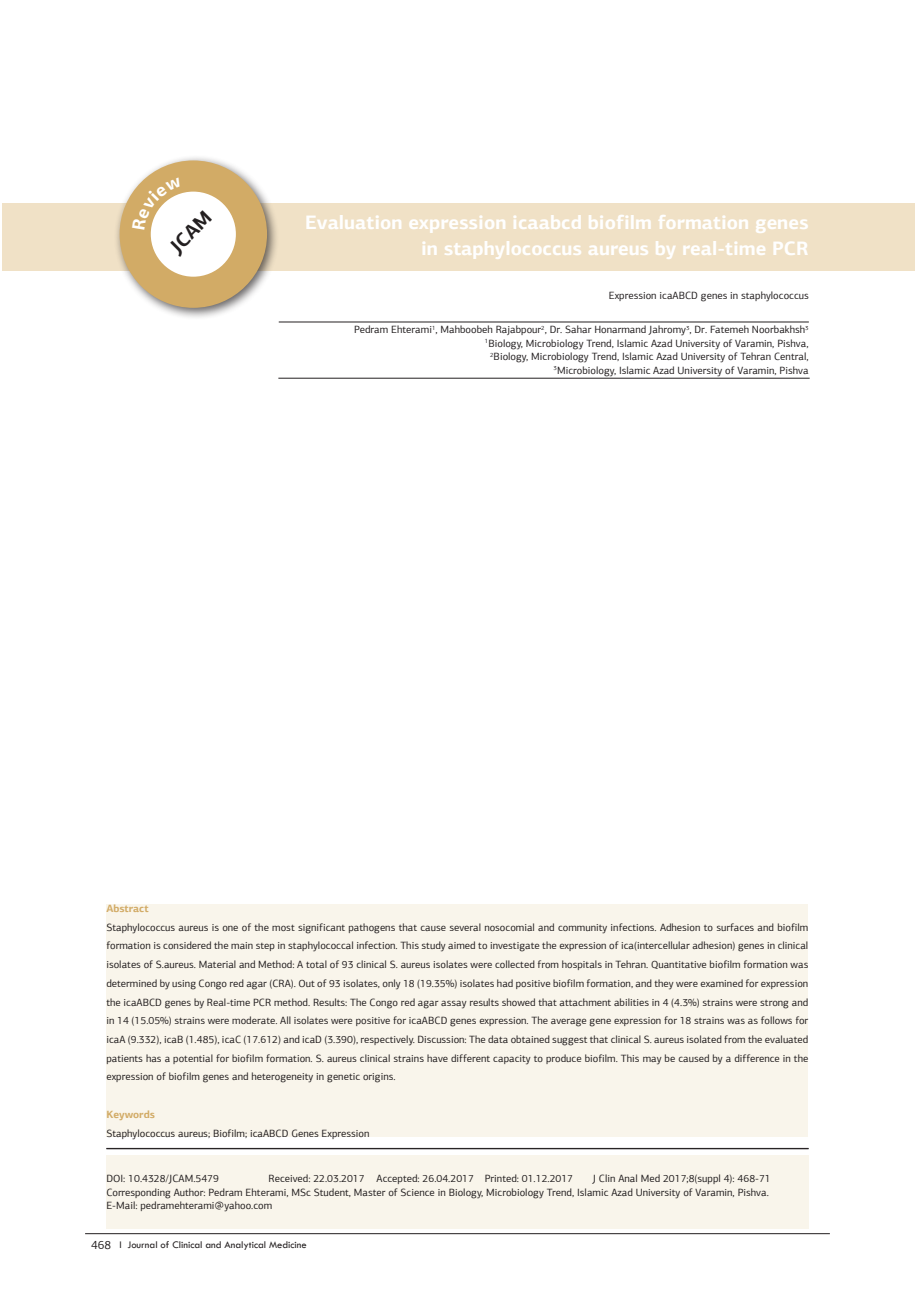
<style>
.page{position:relative;width:915px;height:1306px;background:#fff}
.page>*{position:absolute;margin:0;border:0;box-sizing:border-box;transform-origin:0 0}
.t1{font:700 19.5px/25.5px "PF Agora Sans Pro";color:#fff;text-align:right}
.t2{font:700 19.5px "PF Agora Sans Pro";color:#231f20}
.t3{font:10.5px/18.8px "PF Agora Sans Pro";color:#231f20}
.t4{font:10.5px "Tw Cen";color:#231f20}
.t5{font:700 10.5px "PF Agora Sans Pro";color:#d2ab66}
.s1{font-family:"PF Agora Sans Pro";font-size:12px}
</style>
<div class="page">
<hr style="left:279px;top:322px;width:529px;height:1px;background:#231f20">
<div style="left:2px;top:203px;width:912px;height:67px;background:#f0e1c6"></div>
<hr style="left:106px;top:1148px;width:702px;height:1px;background:#231f20">
<hr style="left:278px;top:378px;width:531px;height:1px;background:#231f20">
<div style="left:114px;top:154px;width:165px;height:166px;background:#231f20;opacity:.7"></div>
<div style="left:119px;top:160px;width:148px;height:148px;background:#d2ab66;border-radius:50%"></div>
<div style="left:151px;top:192px;width:85px;height:85px;background:#fff;border-radius:50%"></div>
<div style="left:106px;top:1154px;width:702px;height:74px;background:#f9f5eb"></div>
<div style="left:106px;top:904px;width:702px;height:232px;background:#f9f5eb"></div>
<hr style="left:85px;top:1233px;width:744px;height:1px;background:#231f20">
<svg style="left:132px;top:178px;width:50px;height:51px"></svg>
<h1 class="t2" style="left:164px;top:240px;width:51px;rotate:-45deg">JCAM</h1>
<h1 class="t1" style="left:305px;top:210px;width:505px">Evaluation expression icaabcd biofilm formation genes in staphylococcus aureus by real-time PCR</h1>
<p class="t3" style="left:608px;top:286px;width:201px">Expression icaABCD genes in staphylococcus</p>
<p class="t3" style="left:354px;top:323px;width:456px;line-height:13.5px;text-align:right">Pedram Ehterami<sup>1</sup>, Mahboobeh Rajabpour<sup>2</sup>, Dr. Sahar Honarmand Jahromy<sup>3</sup>, Dr. Fatemeh Noorbakhsh<sup>3<br>1</sup>Biology, Microbiology Trend, Islamic Azad University of Varamin, Pishva,<br><sup>2</sup>Biology, Microbiology Trend, Islamic Azad University of Tehran Central,<br><sup>3</sup>Microbiology, Islamic Azad University of Varamin, Pishva</p>
<p class="t5" style="left:106px;top:901px;width:44px">Abstract</p>
<p class="t3" style="left:106px;top:917px;width:703px;text-align:justify">Staphylococcus aureus is one of the most significant pathogens that cause several nosocomial and community infections. Adhesion to surfaces and biofilm formation is considered the main step in staphylococcal infection. This study aimed to investigate the expression of ica(intercellular adhesion) genes in clinical isolates of S.aureus. Material and Method: A total of 93 clinical S. aureus isolates were collected from hospitals in Tehran. Quantitative biofilm formation was determined by using Congo red agar (CRA). Out of 93 isolates, only 18 (19.35%) isolates had positive biofilm formation, and they were examined for expression the icaABCD genes by Real-time PCR method. Results: The Congo red agar assay results showed that attachment abilities in 4 (4.3%) strains were strong and in 14 (15.05%) strains were moderate. All isolates were positive for icaABCD genes expression. The average gene expression for 18 strains was as follows for icaA (9.332), icaB (1.485), icaC (17.612) and icaD (3.390), respectively. Discussion: The data obtained suggest that clinical S. aureus isolated from the evaluated patients has a potential for biofilm formation. S. aureus clinical strains have different capacity to produce biofilm. This may be caused by a difference in the expression of biofilm genes and heterogeneity in genetic origins.</p>
<p class="t5" style="left:106px;top:1107px;width:50px">Keywords</p>
<p class="t3" style="left:106px;top:1123px;width:264px">Staphylococcus aureus; Biofilm; icaABCD Genes Expression</p>
<p class="t3" style="left:106px;top:1171px;width:665px;line-height:13.5px;text-indent:486px">J Clin Anal Med 2017;8(suppl 4): 468-71<br>Corresponding Author: Pedram Ehterami, MSc Student, Master of Science in Biology, Microbiology Trend, Islamic Azad University of Varamin, Pishva.<br>E-Mail: pedramehterami@yahoo.com</p>
<p class="t3" style="left:106px;top:1169px;width:114px">DOI: 10.4328/JCAM.5479</p>
<p class="t3" style="left:268px;top:1169px;width:306px">Received: 22.03.2017 Accepted: 26.04.2017 Printed: 01.12.2017</p>
<p class="t4" style="left:91px;top:1237px;width:217px"><span class="s1">468</span> I Journal of Clinical and Analytical Medicine</p>
</div>
